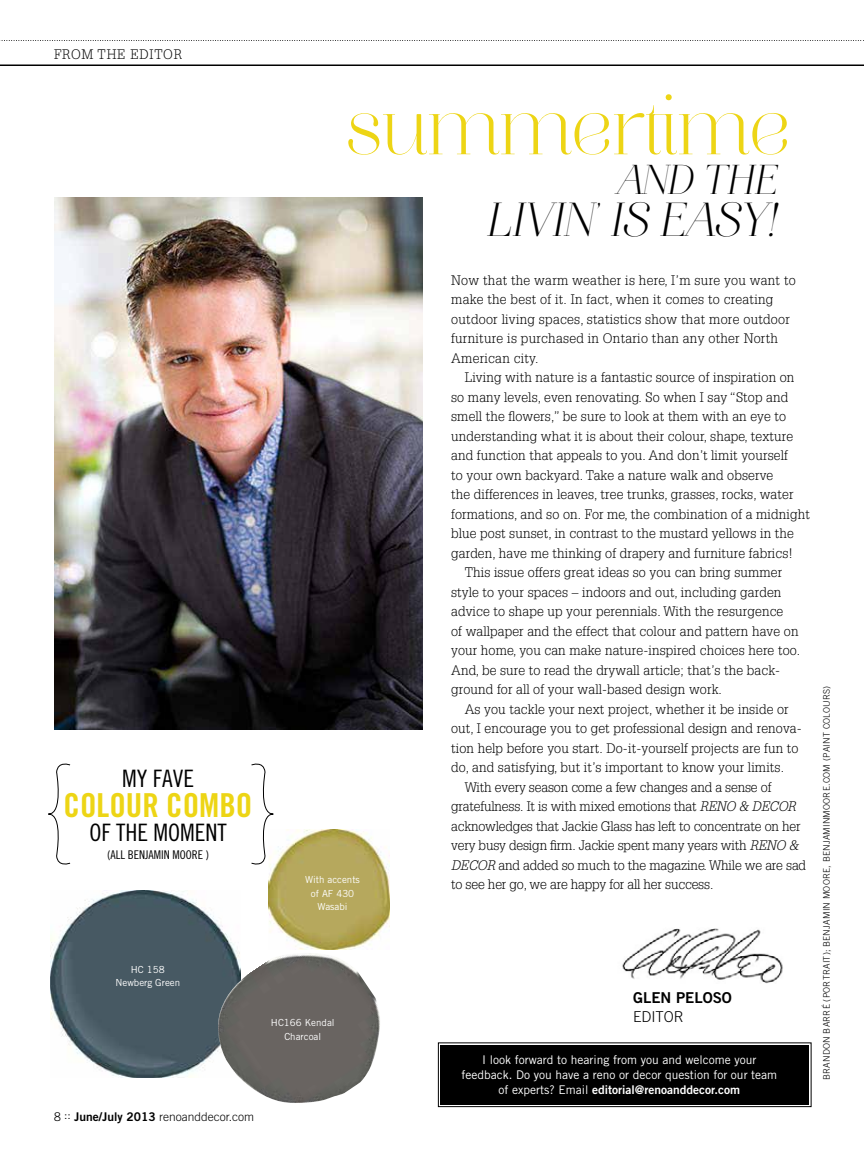
<style>
.page{position:relative;width:864px;height:1161px;background:#fff}
.page>*{position:absolute;margin:0;border:0;box-sizing:border-box;transform-origin:0 0}
.t1{font:88.2px "Aire Bold Std";color:#edd515}
.t2{font:48px "Aire Bold Italic Std";color:#000}
.t3{font:42px "Aire Bold Italic Std";color:#000}
.t4{font:33px "Trade Gothic LT Std Bd Cn 20";color:#edd515}
.t5{font:24px "Trade Gothic LT Std Cn 18";color:#000}
.t6{font:15px "Trade Gothic LT Std Bd 2";color:#000}
.t7{font:300 15px "Trade Gothic LT Std";color:#000}
.t8{font:300 13.5px/19.5px "Glypha";letter-spacing:.01em;color:#000}
.t9{font:300 13.5px "Glypha";letter-spacing:-.01em;color:#000}
.t10{font:300 13.5px "Glypha";letter-spacing:.06em;color:#000}
.t11{font:12px/15px "Trade Gothic LT Std";color:#fff;text-align:center}
.t12{font:12px "Trade Gothic LT Std Bd 2";color:#fff}
.t13{font:300 12px "Trade Gothic LT Std";color:#000}
.t14{font:12px "Trade Gothic LT Std Cn 18";color:#000}
.t15{font:9.75px/13.5px "Trade Gothic LT Std";color:#fff;text-align:center}
.t16{font:300 9px "Trade Gothic LT Std";letter-spacing:.02em;color:#000}
.s1{font-family:"Trade Gothic LT Std Bd 2";font-weight:400}
.s2{font-style:italic}
.s3{font-family:"Trade Gothic LT Std"}
</style>
<div class="page">
<hr style="left:0;top:64px;width:864px;height:2px;background:#000">
<svg style="left:0;top:40px;width:864px;height:1px"></svg>
<img style="left:50px;top:891px;width:190px;height:187px">
<img style="left:54px;top:198px;width:369px;height:532px">
<img style="left:622px;top:928px;width:161px;height:55px">
<svg style="left:438px;top:1042px;width:374px;height:65px;background:#0f0f0f"></svg>
<div style="left:442px;top:1046px;width:366px;height:57px;border:1px solid #000"></div>
<img style="left:269px;top:829px;width:121px;height:120px">
<img style="left:218px;top:953px;width:162px;height:150px">
<svg style="left:48px;top:763px;width:23px;height:102px"></svg>
<svg style="left:251px;top:763px;width:23px;height:105px"></svg>
<p class="t10" style="left:54px;top:46px;width:130px">FROM THE EDITOR</p>
<h3 class="t5" style="left:122px;top:764px;width:73px">MY FAVE</h3>
<h3 class="t4" style="left:64px;top:785px;width:190px">COLOUR COMBO</h3>
<h3 class="t5" style="left:89px;top:818px;width:139px">OF THE MOMENT</h3>
<p class="t14" style="left:107px;top:848px;width:103px">(ALL BENJAMIN MOORE )</p>
<p class="t15" style="left:116px;top:963px;width:66px">HC 158<br>Newberg Green</p>
<p class="t13" style="left:54px;top:1109px;width:202px">8 :: <span class="s1">June/July 2013</span> renoanddecor.com</p>
<h1 class="t1" style="left:346px;top:72px;width:446px">summertime</h1>
<h3 class="t3" style="left:617px;top:155px;width:163px">AND THE</h3>
<h2 class="t2" style="left:489px;top:191px;width:292px">LIVIN’ IS EASY!</h2>
<p class="t15" style="left:305px;top:873px;width:56px">With accents of AF 430<br>Wasabi</p>
<p class="t15" style="left:271px;top:1016px;width:65px">HC166 Kendal<br>Charcoal</p>
<p class="t8" style="left:451px;top:271px;width:346px">Now that the warm weather is here, I’m sure you want to make the best of it. In fact, when it comes to creating outdoor living spaces, statistics show that more outdoor furniture is purchased in Ontario than any other North American city.</p>
<p class="t8" style="left:465px;top:368px;width:331px">Living with nature is a fantastic source of inspiration on</p>
<p class="t8" style="left:451px;top:388px;width:339px">so many levels, even renovating. So when I say “Stop and</p>
<p class="t8" style="left:451px;top:407px;width:337px">smell the flowers,” be sure to look at them with an eye to</p>
<p class="t8" style="left:451px;top:427px;width:343px">understanding what it is about their colour, shape, texture</p>
<p class="t8" style="left:451px;top:446px;width:338px">and function that appeals to you. And don’t limit yourself</p>
<p class="t8" style="left:451px;top:466px;width:324px">to your own backyard. Take a nature walk and observe</p>
<p class="t8" style="left:451px;top:485px;width:344px">the differences in leaves, tree trunks, grasses, rocks, water</p>
<p class="t8" style="left:451px;top:505px;width:360px">formations, and so on. For me, the combination of a midnight</p>
<p class="t8" style="left:451px;top:524px;width:344px">blue post sunset, in contrast to the mustard yellows in the</p>
<p class="t8" style="left:451px;top:544px;width:343px">garden, have me thinking of drapery and furniture fabrics!</p>
<p class="t8" style="left:465px;top:563px;width:319px">This issue offers great ideas so you can bring summer</p>
<p class="t8" style="left:451px;top:583px;width:332px">style to your spaces – indoors and out, including garden</p>
<p class="t8" style="left:451px;top:602px;width:334px">advice to shape up your perennials. With the resurgence</p>
<p class="t8" style="left:451px;top:622px;width:349px">of wallpaper and the effect that colour and pattern have on</p>
<p class="t8" style="left:451px;top:641px;width:351px">your home, you can make nature-inspired choices here too.</p>
<p class="t8" style="left:451px;top:661px;width:331px">And, be sure to read the drywall article; that’s the back-</p>
<p class="t8" style="left:451px;top:680px;width:272px">ground for all of your wall-based design work.</p>
<p class="t8" style="left:465px;top:700px;width:326px">As you tackle your next project, whether it be inside or</p>
<p class="t8" style="left:451px;top:719px;width:352px">out, I encourage you to get professional design and renova-</p>
<p class="t8" style="left:451px;top:739px;width:349px">tion help before you start. Do-it-yourself projects are fun to</p>
<p class="t8" style="left:451px;top:758px;width:334px">do, and satisfying, but it’s important to know your limits.</p>
<p class="t9" style="left:465px;top:779px;width:308px">With every season come a few changes and a sense of</p>
<p class="t9" style="left:451px;top:799px;width:346px">gratefulness. It is with mixed emotions that <span class="s2">RENO &amp; DECOR</span></p>
<p class="t9" style="left:451px;top:818px;width:351px">acknowledges that Jackie Glass has left to concentrate on her</p>
<p class="t9" style="left:451px;top:838px;width:349px">very busy design firm. Jackie spent many years with <span class="s2">RENO &amp;</span></p>
<p class="t9" style="left:451px;top:857px;width:356px"><span class="s2">DECOR</span> and added so much to the magazine. While we are sad</p>
<p class="t9" style="left:451px;top:877px;width:264px">to see her go, we are happy for all her success.</p>
<p class="t6" style="left:633px;top:988px;width:100px">Glen Peloso</p>
<p class="t7" style="left:633px;top:1008px;width:52px">editor</p>
<p class="t11" style="left:461px;top:1052px;width:317px">I look forward to hearing from you and welcome your feedback. Do you have a reno or decor question for our team</p>
<p class="t12" style="left:499px;top:1082px;width:243px"><span class="s3">of experts? Email</span> editorial@renoanddecor.com</p>
<p class="t16" style="left:821px;top:1080px;width:396px;rotate:-90deg">Brandon Barré (portrait); Benjamin Moore, b enjaminmoore.com (paint colours)</p>
</div>
